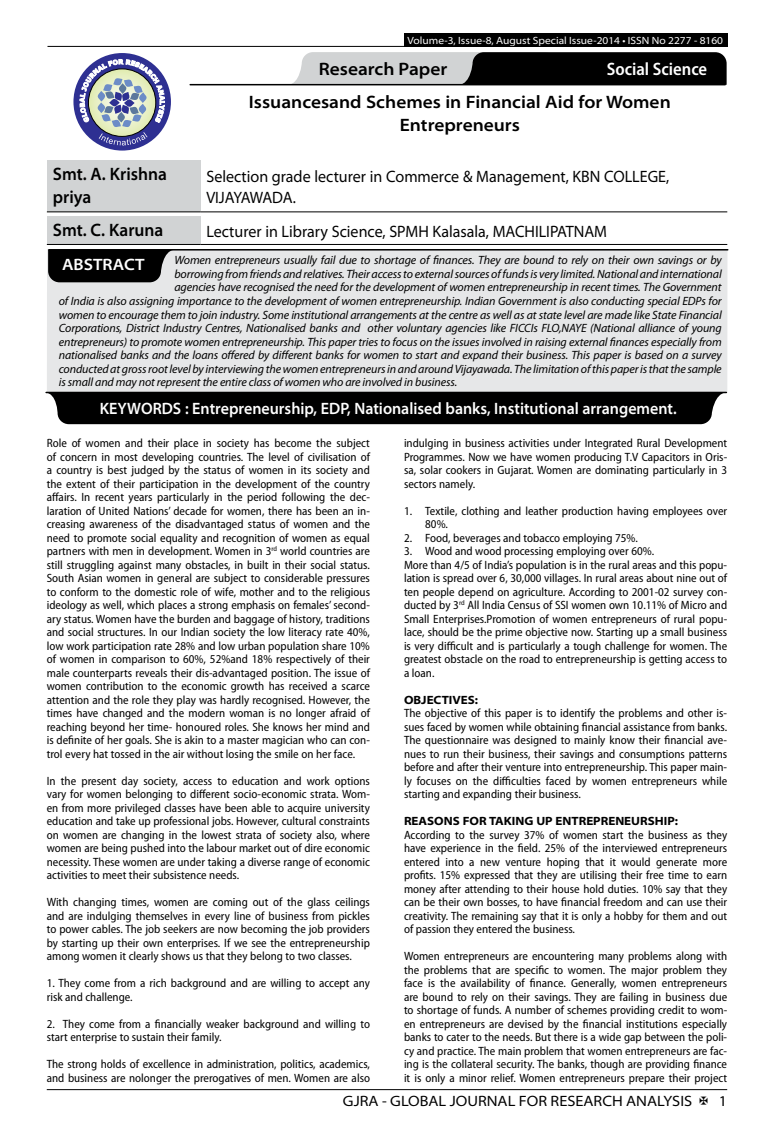
<style>
.page{position:relative;width:774px;height:1136px;background:#fff}
.page>*{position:absolute;margin:0;border:0;box-sizing:border-box;transform-origin:0 0}
.t1{font:600 semi-expanded 18px/23.4px "Myriad Pro";color:#000;text-align:center}
.t2{font:600 semi-expanded 18px/23.4px "Myriad Pro";color:#000;scale:.9 1}
.t3{font:600 semi-condensed 18px "Myriad Pro";color:#fff}
.t4{font:semi-expanded 16.5px/21.5px "Myriad Pro";color:#000;scale:.89 1}
.t5{font:600 semi-expanded 16.5px "Myriad Pro";color:#fff;scale:.9 1}
.t6{font:600 semi-expanded 16.5px "Myriad Pro";color:#fff}
.t7{font:semi-expanded 15px "Myriad Pro";color:#000}
.t8{font:semi-condensed 12px/13.5px "Myriad Pro";color:#000;text-align:justify}
.t9{font:italic 12px "Myriad Pro";letter-spacing:-.01em;color:#000}
.t10{font:700 semi-expanded 12px "Myriad Pro";color:#000}
.t11{font:semi-expanded 10.5px "Myriad Pro";color:#fff}
</style>
<div class="page">
<hr style="left:47px;top:1089px;width:680px;height:1px;background:#000">
<div style="left:404px;top:33px;width:323px;height:14px;background:#000"></div>
<hr style="left:47px;top:46px;width:680px;height:1px;background:#000">
<svg style="left:288px;top:52px;width:439px;height:33px;background:#5a5a5b"></svg>
<hr style="left:190px;top:84px;width:535px;height:1px;background:#000">
<div style="left:73px;top:53px;width:98px;height:97px;background:#2e3092;border-radius:50%"></div>
<svg style="left:80px;top:59px;width:85px;height:86px"></svg>
<div style="left:47px;top:160px;width:153px;height:52px;background:#d1d3d4"></div>
<hr style="left:47px;top:211px;width:153px;height:1px;background:#000">
<hr style="left:200px;top:211px;width:527px;height:1px;background:#000">
<div style="left:47px;top:216px;width:153px;height:28px;background:#d1d3d4"></div>
<hr style="left:47px;top:244px;width:153px;height:1px;background:#000">
<hr style="left:200px;top:244px;width:527px;height:1px;background:#000">
<div style="left:47px;top:249px;width:680px;height:144px;background:#e6e7e8"></div>
<hr style="left:49px;top:249px;width:679px;height:1px;background:#000">
<svg style="left:48px;top:250px;width:126px;height:32px;background:#161616"></svg>
<hr style="left:46px;top:391px;width:680px;height:2px;background:#000">
<svg style="left:45px;top:392px;width:681px;height:32px;background:#121212"></svg>
<div style="left:71px;top:402px;width:634px;height:18px;background:#000"></div>
<p class="t11" style="left:408px;top:34px;width:317px">Volume-3, Issue-8, August Special Issue-2014 • ISSN No 2277 - 8160</p>
<h1 class="t1" style="left:319px;top:58px;width:130px">Research Paper</h1>
<h1 class="t3" style="left:607px;top:59px;width:102px">Social Science</h1>
<h1 class="t1" style="left:249px;top:91px;width:423px">Issuancesand Schemes in Financial Aid for Women<br>Entrepreneurs</h1>
<h1 class="t2" style="left:53px;top:162px;width:128px">Smt. A. Krishna priya</h1>
<h2 class="t4" style="left:206px;top:166px;width:521px">Selection grade lecturer in Commerce &amp; Management, KBN COLLEGE,<br>VIJAYAWADA.</h2>
<h1 class="t2" style="left:53px;top:218px;width:124px">Smt. C. Karuna</h1>
<h2 class="t4" style="left:206px;top:220px;width:452px">Lecturer in Library Science, SPMH Kalasala, MACHILIPATNAM</h2>
<p class="t9" style="left:174px;top:254px;width:549px">Women entrepreneurs usually fail due to shortage of finances. They are bound to rely on their own savings or by</p>
<p class="t9" style="left:174px;top:267px;width:549px">borrowing from friends and relatives. Their access to external sources of funds is very limited. National and international</p>
<p class="t9" style="left:174px;top:281px;width:549px">agencies have recognised the need for the development of women entrepreneurship in recent times. The Government</p>
<p class="t9" style="left:59px;top:294px;width:664px">of India is also assigning importance to the development of women entrepreneurship. Indian Government is also conducting special EDPs for</p>
<p class="t9" style="left:59px;top:308px;width:664px">women to encourage them to join industry. Some institutional arrangements at the centre as well as at state level are made like State Financial</p>
<p class="t9" style="left:59px;top:321px;width:664px">Corporations, District Industry Centres, Nationalised banks and other voluntary agencies like FICCIs FLO,NAYE (National alliance of young</p>
<p class="t9" style="left:59px;top:335px;width:664px">entrepreneurs) to promote women entrepreneurship. This paper tries to focus on the issues involved in raising external finances especially from</p>
<p class="t9" style="left:59px;top:348px;width:664px">nationalised banks and the loans offered by different banks for women to start and expand their business. This paper is based on a survey</p>
<p class="t9" style="left:59px;top:362px;width:664px">conducted at gross root level by interviewing the women entrepreneurs in and around Vijayawada. The limitation of this paper is that the sample</p>
<p class="t9" style="left:59px;top:375px;width:400px">is small and may not represent the entire class of women who are involved in business.</p>
<h2 class="t6" style="left:62px;top:255px;width:84px">ABSTRACT</h2>
<h2 class="t5" style="left:100px;top:399px;width:642px">KEYWORDS : Entrepreneurship, EDP, Nationalised banks, Institutional arrangement.</h2>
<p class="t8" style="left:47px;top:436px;width:325px">Role of women and their place in society has become the subject of concern in most developing countries. The level of civilisation of a country is best judged by the status of women in its society and the extent of their participation in the development of the country affairs. In recent years particularly in the period following the dec&shy;laration of United Nations’ decade for women, there has been an in&shy;creasing awareness of the disadvantaged status of women and the need to promote social equality and recognition of women as equal partners with men in development. Women in 3<sup>rd</sup> world countries are still struggling against many obstacles, in built in their social status.<br>South Asian women in general are subject to considerable pressures to conform to the domestic role of wife, mother and to the religious ideology as well, which places a strong emphasis on females’ second&shy;ary status. Women have the burden and baggage of history, traditions and social structures. In our Indian society the low literacy rate 40%, low work participation rate 28% and low urban population share 10% of women in comparison to 60%, 52%and 18% respectively of their male counterparts reveals their dis-advantaged position. The issue of women contribution to the economic growth has received a scarce attention and the role they play was hardly recognised. However, the times have changed and the modern woman is no longer afraid of reaching beyond her time- honoured roles. She knows her mind and is definite of her goals. She is akin to a master magician who can con&shy;trol every hat tossed in the air without losing the smile on her face.</p>
<p class="t8" style="left:47px;top:774px;width:325px">In the present day society, access to education and work options vary for women belonging to different socio-economic strata. Wom&shy;en from more privileged classes have been able to acquire university education and take up professional jobs. However, cultural constraints on women are changing in the lowest strata of society also, where women are being pushed into the labour market out of dire economic necessity. These women are under taking a diverse range of economic activities to meet their subsistence needs.</p>
<p class="t8" style="left:47px;top:895px;width:325px">With changing times, women are coming out of the glass ceilings and are indulging themselves in every line of business from pickles to power cables. The job seekers are now becoming the job providers by starting up their own enterprises. If we see the entrepreneurship among women it clearly shows us that they belong to two classes.</p>
<p class="t8" style="left:47px;top:976px;width:325px">1. They come from a rich background and are willing to accept any risk and challenge.</p>
<p class="t8" style="left:47px;top:1017px;width:325px">2. They come from a financially weaker background and willing to start enterprise to sustain their family.</p>
<p class="t8" style="left:47px;top:1057px;width:325px">The strong holds of excellence in administration, politics, academics, and business are nolonger the prerogatives of men. Women are also</p>
<p class="t8" style="left:404px;top:436px;width:325px">indulging in business activities under Integrated Rural Development Programmes. Now we have women producing T.V Capacitors in Oris&shy;sa, solar cookers in Gujarat. Women are dominating particularly in 3 sectors namely.</p>
<p class="t8" style="left:425px;top:504px;width:303px;text-indent:-21px">1. Textile, clothing and leather production having employees over<br>80%.</p>
<p class="t8" style="left:404px;top:531px;width:235px">2. Food, beverages and tobacco employing 75%.</p>
<p class="t8" style="left:404px;top:544px;width:325px;text-align:left">3. Wood and wood processing employing over 60%.<br>More than 4/5 of India’s population is in the rural areas and this popu&shy;lation is spread over 6, 30,000 villages. In rural areas about nine out of ten people depend on agriculture. According to 2001-02 survey con&shy;ducted by 3<sup>rd</sup> All India Census of SSI women own 10.11% of Micro and Small Enterprises.Promotion of women entrepreneurs of rural popu&shy;lace, should be the prime objective now. Starting up a small business is very difficult and is particularly a tough challenge for women. The greatest obstacle on the road to entrepreneurship is getting access to a loan.</p>
<p class="t10" style="left:404px;top:692px;width:76px">OBJECTIVES:</p>
<p class="t8" style="left:404px;top:706px;width:325px">The objective of this paper is to identify the problems and other is&shy;sues faced by women while obtaining financial assistance from banks.<br>The questionnaire was designed to mainly know their financial ave&shy;nues to run their business, their savings and consumptions patterns before and after their venture into entrepreneurship. This paper main&shy;ly focuses on the difficulties faced by women entrepreneurs while starting and expanding their business.</p>
<p class="t10" style="left:404px;top:814px;width:275px">REASONS FOR TAKING UP ENTREPRENEURSHIP:</p>
<p class="t8" style="left:404px;top:828px;width:325px">According to the survey 37% of women start the business as they have experience in the field. 25% of the interviewed entrepreneurs entered into a new venture hoping that it would generate more profits. 15% expressed that they are utilising their free time to earn money after attending to their house hold duties. 10% say that they can be their own bosses, to have financial freedom and can use their creativity. The remaining say that it is only a hobby for them and out of passion they entered the business.</p>
<p class="t8" style="left:404px;top:949px;width:325px">Women entrepreneurs are encountering many problems along with the problems that are specific to women. The major problem they face is the availability of finance. Generally, women entrepreneurs are bound to rely on their savings. They are failing in business due to shortage of funds. A number of schemes providing credit to wom&shy;en entrepreneurs are devised by the financial institutions especially banks to cater to the needs. But there is a wide gap between the poli&shy;cy and practice. The main problem that women entrepreneurs are fac&shy;ing is the collateral security. The banks, though are providing finance it is only a minor relief. Women entrepreneurs prepare their project</p>
<p class="t7" style="left:343px;top:1092px;width:351px">GJRA - GLOBAL JOURNAL FOR RESEARCH ANALYSIS</p>
<p class="t7" style="left:719px;top:1092px;width:10px">1</p>
</div>
